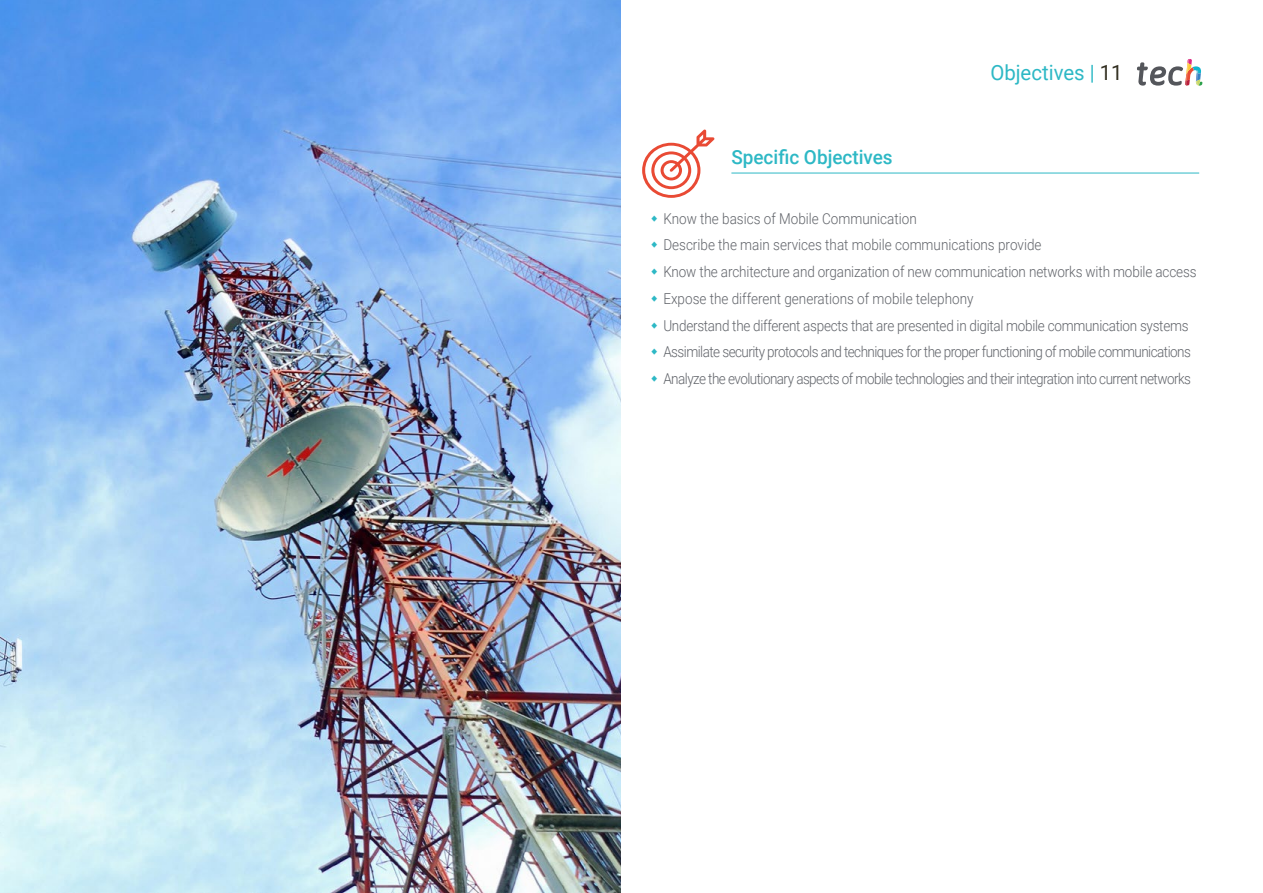
<style>
.page{position:relative;width:1263px;height:893px;background:#fff}
.page>*{position:absolute;margin:0;border:0;box-sizing:border-box;transform-origin:0 0}
.t1{font:21px "Roboto";color:#2db8c5}
.t2{font:500 19.5px "Roboto";color:#2db8c5}
.t3{font:300 15px/26.7px "Roboto";letter-spacing:-.02em;color:#61646a;scale:.9 1}
.s1{color:#312e20}
</style>
<div class="page">
<hr style="left:731px;top:173px;width:468px;height:1px;background:#2db8c5">
<svg style="left:642px;top:129px;width:72px;height:69px"></svg>
<img style="left:0;top:0;width:621px;height:893px">
<svg style="left:1137px;top:59px;width:65px;height:27px"></svg>
<h2 class="t2" style="left:731px;top:144px;width:163px">Specific Objectives</h2>
<h1 class="t1" style="left:990px;top:57px;width:134px">Objectives | <span class="s1">11</span></h1>
<p class="t3" style="left:663px;top:204px;width:594px">Know the basics of Mobile Communication<br>Describe the main services that mobile communications provide<br>Know the architecture and organization of new communication networks with mobile access Expose the different generations of mobile telephony<br>Understand the different aspects that are presented in digital mobile communication systems Assimilate security protocols and techniques for the proper functioning of mobile communications Analyze the evolutionary aspects of mobile technologies and their integration into current networks</p>
</div>
